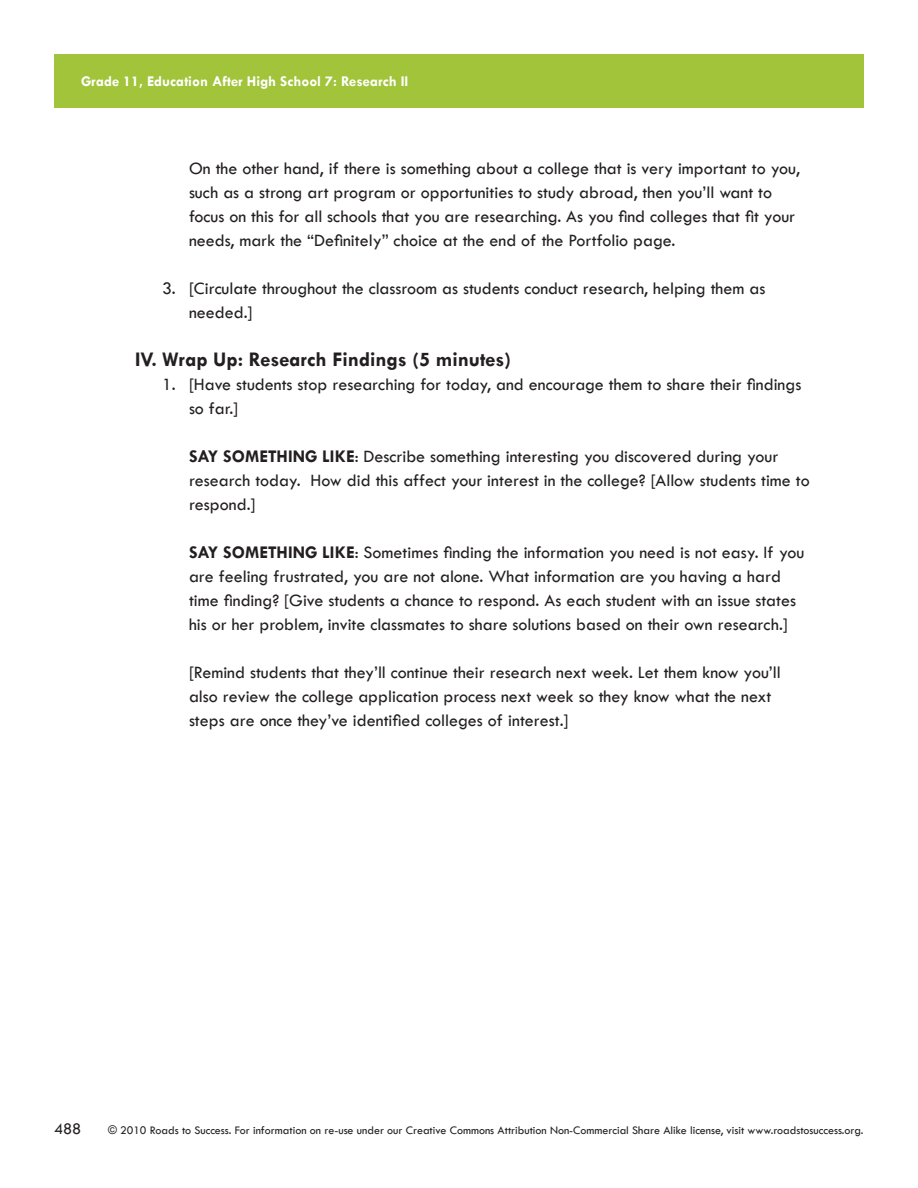
<style>
.page{position:relative;width:918px;height:1188px;background:#fff}
.page>*{position:absolute;margin:0;border:0;box-sizing:border-box;transform-origin:0 0}
.A_NumberListRoman{font:700 21px "Tw Cen";color:#231f20}
.A_Text{font:18px/24px "Tw Cen";color:#231f20}
.A_NumberList1{font:18px/24px "Tw Cen";color:#231f20}
.A_NumberList2{font:18px/24px "Tw Cen";color:#231f20}
.t1{font:16.5px "Tw Cen";color:#231f20}
.t2{font:700 15px "Tw Cen";color:#fff}
.t3{font:12px "Tw Cen";color:#231f20}
.s1{font-weight:700}
</style>
<div class="page">
<div style="left:54px;top:54px;width:810px;height:54px;background:#a1c43a"></div>
<p class="t2" style="left:81px;top:72px;width:329px">Grade 11, Education After High School 7: Research II</p>
<p class="A_Text" style="left:189px;top:157px;width:612px">On the other hand, if there is something about a college that is very important to you, such as a strong art program or opportunities to study abroad, then you’ll want to focus on this for all schools that you are researching. As you find colleges that fit your needs, mark the “Definitely” choice at the end of the Portfolio page.</p>
<p class="A_NumberList2" style="left:189px;top:277px;width:578px;text-indent:-27px">3. [Circulate throughout the classroom as students conduct research, helping them as needed.]</p>
<p class="A_NumberListRoman" style="left:135px;top:347px;width:378px">IV. Wrap Up: Research Findings (5 minutes)</p>
<p class="A_NumberList1" style="left:189px;top:373px;width:614px;text-indent:-27px">1. [Have students stop researching for today, and encourage them to share their findings so far.]</p>
<p class="A_Text" style="left:189px;top:445px;width:622px"><span class="s1">SAY SOMETHING LIKE</span>: Describe something interesting you discovered during your research today. How did this affect your interest in the college? [Allow students time to respond.]</p>
<p class="A_Text" style="left:189px;top:541px;width:617px"><span class="s1">SAY SOMETHING LIKE</span>: Sometimes finding the information you need is not easy. If you are feeling frustrated, you are not alone. What information are you having a hard time finding? [Give students a chance to respond. As each student with an issue states his or her problem, invite classmates to share solutions based on their own research.]</p>
<p class="A_Text" style="left:189px;top:661px;width:593px">[Remind students that they’ll continue their research next week. Let them know you’ll also review the college application process next week so they know what the next steps are once they’ve identified colleges of interest.]</p>
<p class="t1" style="left:54px;top:1119px;width:29px">488</p>
<p class="t3" style="left:108px;top:1123px;width:757px">© 2010 Roads to Success. For information on re-use under our Creative Commons Attribution Non-Commercial Share Alike license, visit www.roadstosuccess.org.</p>
</div>
